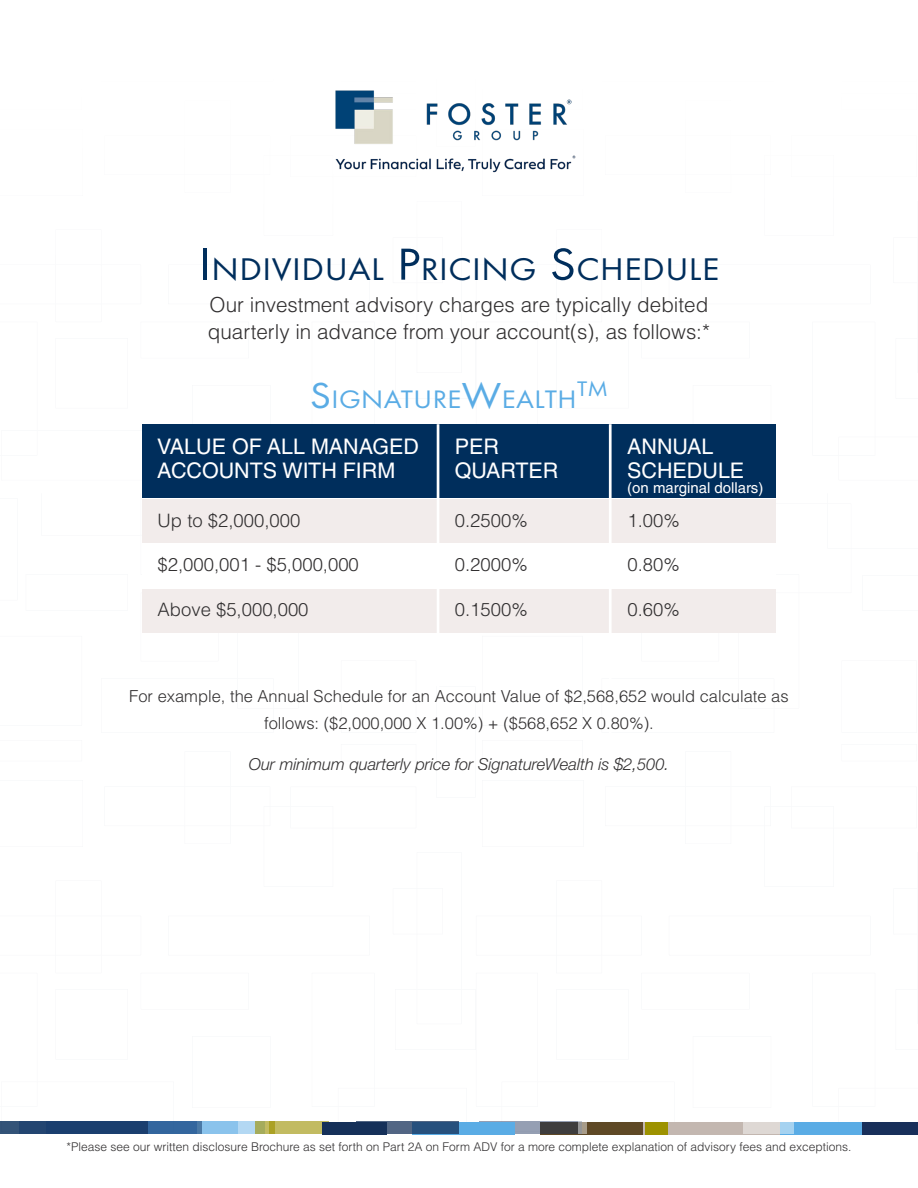
<style>
.page{position:relative;width:918px;height:1188px;background:#fff}
.page>*{position:absolute;margin:0;border:0;box-sizing:border-box;transform-origin:0 0}
.t1{font:32.55px "Futura PT";letter-spacing:.015em;color:#002e5c;scale:1.1 1}
.t2{font:26.25px "Futura PT";letter-spacing:.015em;color:#5aace5;scale:1.1 1}
.t3{font:21.9px "Futura PT";color:#5aace5;scale:1.1 1}
.t4{font:21.45px/24.2px "Helvetica LT Std";color:#fff}
.t5{font:300 20.7px/27px "Helvetica LT Std";color:#312f30}
.t6{font:300 18.45px "Helvetica LT Std";color:#312f30}
.t7{font:300 16.5px/27px "Helvetica LT Std";color:#312f30;text-align:center}
.t8{font:italic 300 16.5px "Helvetica Neue";color:#312f30}
.t9{font:15px "Helvetica LT Std";color:#fff}
.t10{font:300 12px "Helvetica LT Std";color:#312f30}
.s1{font-size:46.5px}
.s2{font-size:37.5px}
</style>
<div class="page">
<div style="left:772px;top:1122px;width:146px;height:12px;background:#182f5a"></div>
<div style="left:644px;top:1122px;width:218px;height:12px;background:#5aace5"></div>
<div style="left:47px;top:1122px;width:218px;height:12px;background:#b3d8f3"></div>
<div style="left:19px;top:1122px;width:218px;height:12px;background:#8ac3ec"></div>
<svg style="left:0;top:1122px;width:202px;height:12px;background:#254c7c"></svg>
<div style="left:561px;top:1122px;width:218px;height:12px;background:#c3b7b0"></div>
<div style="left:645px;top:1122px;width:22px;height:12px;background:#9d9200"></div>
<svg style="left:255px;top:1122px;width:67px;height:12px"></svg>
<div style="left:269px;top:1122px;width:6px;height:12px;background:#aba124"></div>
<div style="left:540px;top:1122px;width:102px;height:12px;background:#5f4926"></div>
<svg style="left:515px;top:1122px;width:63px;height:12px"></svg>
<div style="left:412px;top:1122px;width:103px;height:12px;background:#5aace5"></div>
<svg style="left:387px;top:1122px;width:72px;height:12px"></svg>
<div style="left:322px;top:1122px;width:65px;height:12px;background:#153059"></div>
<svg style="left:743px;top:1122px;width:51px;height:12px"></svg>
<svg style="left:578px;top:1122px;width:9px;height:12px"></svg>
<img style="left:335px;top:90px;width:241px;height:83px">
<div style="left:142px;top:424px;width:634px;height:75px;background:#002e5c"></div>
<div style="left:142px;top:499px;width:634px;height:43px;background:#f2eceb"></div>
<div style="left:142px;top:589px;width:634px;height:44px;background:#f2eceb"></div>
<hr style="left:437px;top:424px;width:2px;height:340px;background:#fff">
<hr style="left:609px;top:424px;width:3px;height:340px;background:#fff">
<p class="t1" style="left:198px;top:250px;width:475px"><span class="s1">I</span>NDIVI DUAL <span class="s1">P</span>RICI NG <span class="s1">S</span>CHEDULE</p>
<p class="t5" style="left:208px;top:291px;width:504px">Our investment advisory charges are typically debited quarterly in advance from your account(s), as follows:*</p>
<p class="t2" style="left:310px;top:384px;width:244px"><span class="s2">S</span>I GNATURE<span class="s2">W</span>EALTH</p>
<p class="t3" style="left:577px;top:375px;width:30px">TM</p>
<p class="t4" style="left:157px;top:435px;width:263px">VALUE OF ALL MANAGED<br>ACCOUNTS WITH FIRM</p>
<p class="t4" style="left:455px;top:435px;width:46px">PER</p>
<p class="t4" style="left:455px;top:459px;width:105px">QUARTER</p>
<p class="t6" style="left:158px;top:509px;width:144px">Up to $2,000,000</p>
<p class="t6" style="left:158px;top:553px;width:203px">$2,000,001 - $5,000,000</p>
<p class="t6" style="left:158px;top:598px;width:152px">Above $5,000,000</p>
<p class="t6" style="left:455px;top:509px;width:74px">0.2500%</p>
<p class="t6" style="left:455px;top:553px;width:74px">0.2000%</p>
<p class="t6" style="left:455px;top:598px;width:74px">0.1500%</p>
<p class="t4" style="left:627px;top:435px;width:119px">ANNUAL<br>SCHEDULE</p>
<p class="t9" style="left:627px;top:479px;width:138px">(on marginal dollars)</p>
<p class="t6" style="left:627px;top:509px;width:54px">1.00%</p>
<p class="t6" style="left:627px;top:553px;width:54px">0.80%</p>
<p class="t6" style="left:627px;top:598px;width:54px">0.60%</p>
<p class="t7" style="left:129px;top:683px;width:661px">For example, the Annual Schedule for an Account Value of $2,568,652 would calculate as follows: ($2,000,000 X 1.00%) + ($568,652 X 0.80%).</p>
<p class="t8" style="left:249px;top:751px;width:422px">Our minimum quarterly price for SignatureWealth is $2,500.</p>
<p class="t10" style="left:67px;top:1140px;width:786px">*Please see our written disclosure Brochure as set forth on Part 2A on Form ADV for a more complete explanation of advisory fees and exceptions.</p>
</div>
